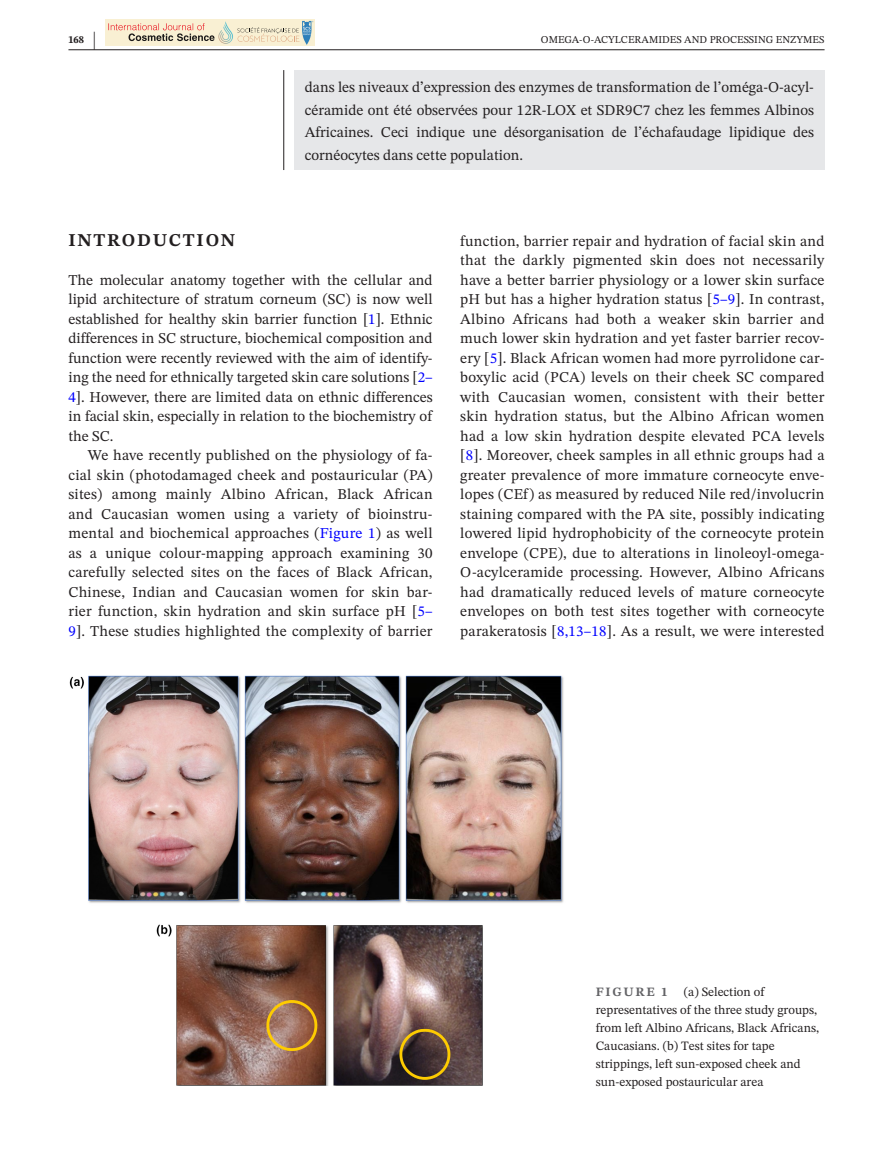
<style>
.page{position:relative;width:893px;height:1174px;background:#fff}
.page>*{position:absolute;margin:0;border:0;box-sizing:border-box;transform-origin:0 0}
.t1{font:700 18px "STIX Two Text";letter-spacing:.1em;color:#231f20}
.t2{font:15px/19.5px "STIX Two Text";color:#231f20;text-align:justify}
.t3{font:12.75px/18px "STIX Two Text";color:#231f20}
.t4{font:700 12.75px "STIX Two Text";letter-spacing:.14em;color:#636366}
.t5{font:10.5px "STIX Two Text";color:#231f20}
.t6{font:700 10.5px "STIX Two Text";color:#231f20}
.s1{font-size:21px}
.s2{color:#00f}
</style>
<div class="page">
<hr style="left:68px;top:49px;width:756px;height:1px;background:#231f20">
<img style="left:105px;top:20px;width:210px;height:25px">
<svg style="left:108px;top:21px;width:192px;height:23px"></svg>
<div style="left:294px;top:70px;width:530px;height:100px;background:#e6e7e9"></div>
<hr style="left:283px;top:70px;width:1px;height:100px;background:#231f20">
<img style="left:69px;top:675px;width:495px;height:411px">
<p class="t6" style="left:68px;top:32px;width:29px">168 <span class="s1">|</span></p>
<p class="t5" style="left:541px;top:32px;width:285px">OMEGA-O-ACYLCERAMIDES AND PROCESSING ENZYMES</p>
<p class="t2" style="left:305px;top:76px;width:511px;line-height:22.5px">dans les niveaux d’expression des enzymes de transformation de l’oméga-O-acyl&shy;céramide ont été observées pour 12R-LOX et SDR9C7 chez les femmes Albinos Africaines. Ceci indique une désorganisation de l’échafaudage lipidique des cornéocytes dans cette population.</p>
<p class="t1" style="left:68px;top:227px;width:168px">INTRODUCTION</p>
<p class="t2" style="left:68px;top:270px;width:366px">The molecular anatomy together with the cellular and lipid architecture of stratum corneum (SC) is now well established for healthy skin barrier function [<span class="s2">1</span>]. Ethnic differences in SC structure, biochemical composition and function were recently reviewed with the aim of identify&shy;ing the need for ethnically targeted skin care solutions [<span class="s2">2– 4</span>]. However, there are limited data on ethnic differences in facial skin, especially in relation to the biochemistry of the SC.</p>
<p class="t2" style="left:68px;top:445px;width:366px;text-indent:20px">We have recently published on the physiology of fa&shy;cial skin (photodamaged cheek and postauricular (PA) sites) among mainly Albino African, Black African and Caucasian women using a variety of bioinstru&shy;mental and biochemical approaches (<span class="s2">Figure 1</span>) as well as a unique colour-mapping approach examining 30 carefully selected sites on the faces of Black African, Chinese, Indian and Caucasian women for skin bar&shy;rier function, skin hydration and skin surface pH [<span class="s2">5– 9</span>]. These studies highlighted the complexity of barrier</p>
<p class="t2" style="left:460px;top:231px;width:366px">function, barrier repair and hydration of facial skin and that the darkly pigmented skin does not necessarily have a better barrier physiology or a lower skin surface pH but has a higher hydration status [<span class="s2">5–9</span>]. In contrast, Albino Africans had both a weaker skin barrier and much lower skin hydration and yet faster barrier recov&shy;ery [<span class="s2">5</span>]. Black African women had more pyrrolidone car&shy;boxylic acid (PCA) levels on their cheek SC compared with Caucasian women, consistent with their better skin hydration status, but the Albino African women had a low skin hydration despite elevated PCA levels [<span class="s2">8</span>]. Moreover, cheek samples in all ethnic groups had a greater prevalence of more immature corneocyte enve&shy;lopes (CEf) as measured by reduced Nile red/involucrin staining compared with the PA site, possibly indicating lowered lipid hydrophobicity of the corneocyte protein envelope (CPE), due to alterations in linoleoyl-omega-O-acylceramide processing. However, Albino Africans had dramatically reduced levels of mature corneocyte envelopes on both test sites together with corneocyte parakeratosis [<span class="s2">8,13–18</span>]. As a result, we were interested</p>
<p class="t3" style="left:596px;top:982px;width:225px;text-indent:88px">(a) Selection of representatives of the three study groups, from left Albino Africans, Black Africans, Caucasians. (b) Test sites for tape strippings, left sun-exposed cheek and sun-exposed postauricular area</p>
<p class="t4" style="left:596px;top:982px;width:73px">FIGURE 1</p>
</div>
